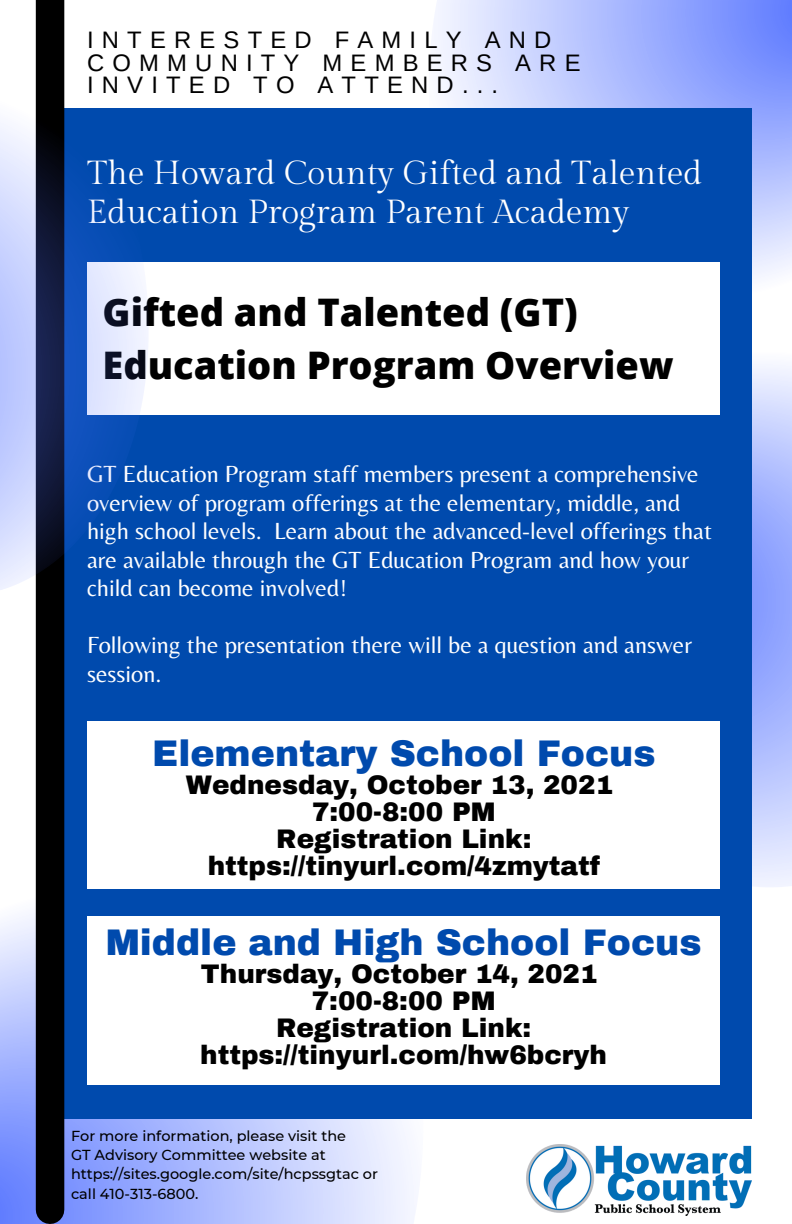
<style>
.page{position:relative;width:792px;height:1224px;background:#fff}
.page>*{position:absolute;margin:0;border:0;box-sizing:border-box;transform-origin:0 0}
.t1{font:800 38px "Open Sans";color:#000}
.t2{font:900 36.2px "Archivo";color:#004aad}
.t3{font:33.4px/39px "Gilda Display";color:#fff}
.t4{font:900 26.2px/27px "Archivo";color:#000;text-align:center}
.t5{font:24.4px/28.4px "Belleza";color:#fff}
.t6{font:23.8px/22.4px "Arimo";letter-spacing:.345em;color:#000}
.t7{font:500 14.4px/19.2px "Montserrat";color:#000}
</style>
<div class="page">
<svg style="left:434px;top:0;width:358px;height:188px;background:#aebcff"></svg>
<svg style="left:0;top:746px;width:415px;height:478px"></svg>
<svg style="left:752px;top:188px;width:40px;height:699px"></svg>
<div style="left:38px;top:108px;width:714px;height:1011px;background:#004aad"></div>
<div style="left:36px;top:0;width:28px;height:1210px;background:#000"></div>
<div style="left:87px;top:262px;width:633px;height:153px;background:#fff"></div>
<img style="left:527px;top:1145px;width:225px;height:70px">
<div style="left:87px;top:721px;width:633px;height:168px;background:#fff"></div>
<div style="left:87px;top:916px;width:633px;height:168px;background:#fff"></div>
<svg style="left:0;top:0;width:148px;height:647px"></svg>
<p class="t6" style="left:87px;top:29px;width:495px">INTERESTED FAMILY AND<br>COMMUNITY MEMBERS ARE<br>INVITED TO ATTEND...</p>
<p class="t3" style="left:87px;top:154px;width:617px">The Howard County Gifted and Talented<br>Education Program Parent Academy</p>
<p class="t1" style="left:103px;top:286px;width:477px">Gifted and Talented (GT)</p>
<p class="t1" style="left:103px;top:338px;width:573px">Education Program Overview</p>
<p class="t5" style="left:87px;top:459px;width:627px">GT Education Program staff members present a comprehensive overview of program offerings at the elementary, middle, and high school levels. Learn about the advanced-level offerings that are available through the GT Education Program and how your child can become involved!</p>
<p class="t5" style="left:87px;top:630px;width:607px">Following the presentation there will be a question and answer session.</p>
<p class="t2" style="left:152px;top:734px;width:505px">Elementary School Focus</p>
<p class="t4" style="left:186px;top:772px;width:429px">Wednesday, October 13, 2021</p>
<p class="t4" style="left:312px;top:799px;width:185px">7:00-8:00 PM</p>
<p class="t4" style="left:208px;top:826px;width:394px">Registration Link: https://tinyurl.com/4zmytatf</p>
<p class="t2" style="left:106px;top:923px;width:597px">Middle and High School Focus</p>
<p class="t4" style="left:201px;top:961px;width:398px">Thursday, October 14, 2021</p>
<p class="t4" style="left:312px;top:988px;width:185px">7:00-8:00 PM</p>
<p class="t4" style="left:200px;top:1015px;width:408px">Registration Link: https://tinyurl.com/hw6bcryh</p>
<p class="t7" style="left:71px;top:1126px;width:277px">For more information, please visit the</p>
<p class="t7" style="left:71px;top:1145px;width:309px">GT Advisory Committee website at https://sites.google.com/site/hcpssgtac or call 410-313-6800.</p>
</div>
